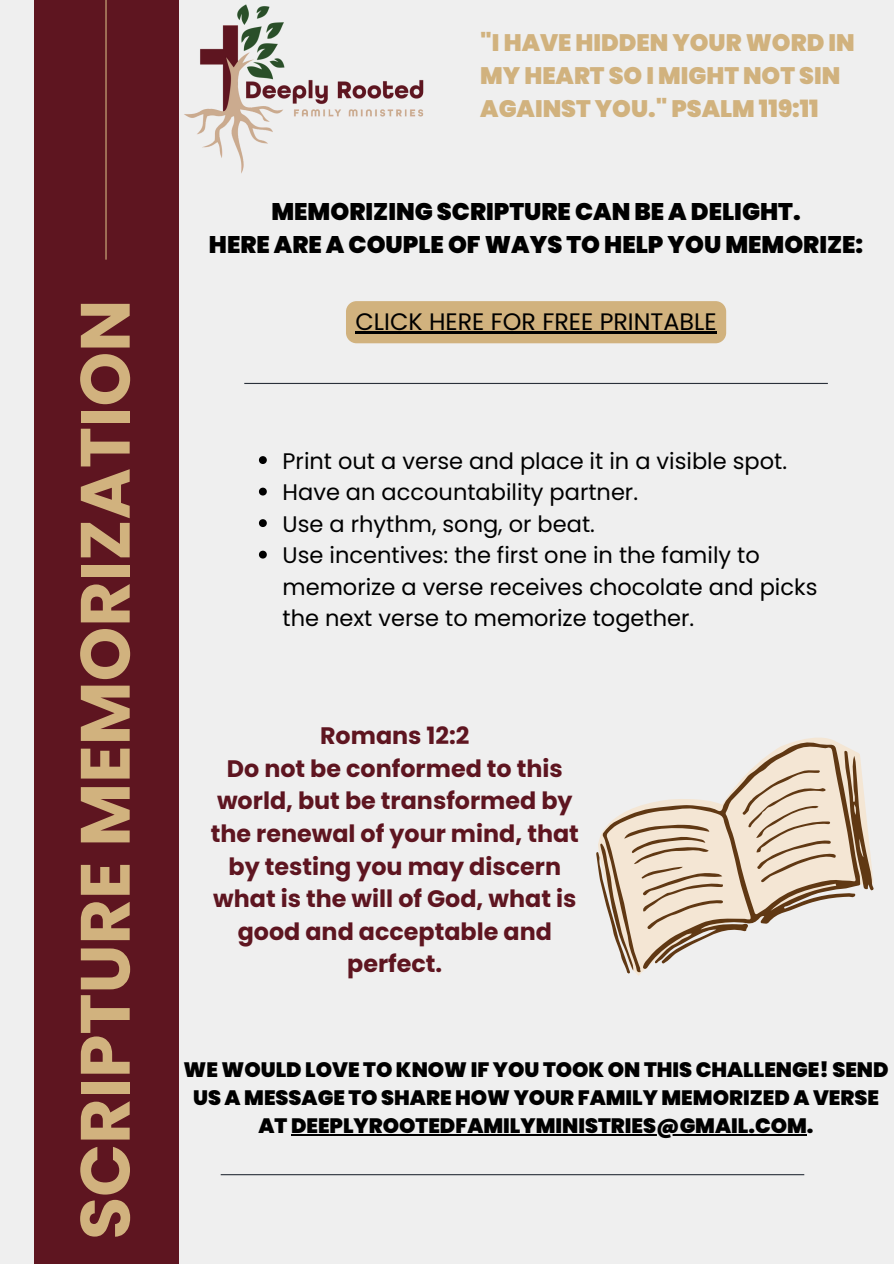
<style>
.page{position:relative;width:894px;height:1264px;background:#fff}
.page>*{position:absolute;margin:0;border:0;box-sizing:border-box;transform-origin:0 0}
.t1{font:700 69.45px "Poppins";color:#d1b27e}
.t2{font:900 24px/32.7px "Poppins";color:#000;text-align:center}
.t3{font:700 23.85px/32.7px "Poppins";color:#5e1520;text-align:center}
.t4{font:900 23.85px/32.7px "Poppins";color:#d1b27e}
.t5{font:23.85px "Poppins";color:#000}
.t6{font:22.5px/31.5px "Poppins";color:#000}
.t7{font:900 20.85px/28.2px "Poppins";color:#000;text-align:center}
</style>
<div class="page">
<div style="left:0;top:0;width:893px;height:1263px;background:#efefef"></div>
<div style="left:34px;top:0;width:144px;height:1263px;background:#5e1520"></div>
<hr style="left:244px;top:383px;width:583px;height:1px;background:#2a313b">
<hr style="left:221px;top:1174px;width:583px;height:1px;background:#2a313b">
<hr style="left:105px;top:0;width:1px;height:260px;background:#d1b27e">
<img style="left:178px;top:0;width:246px;height:181px">
<svg style="left:637px;top:738px;width:211px;height:238px"></svg>
<svg style="left:596px;top:792px;width:128px;height:182px"></svg>
<svg style="left:737px;top:748px;width:137px;height:155px;background:#d5c3af"></svg>
<svg style="left:259px;top:456px;width:8px;height:8px"></svg>
<svg style="left:259px;top:487px;width:8px;height:8px"></svg>
<svg style="left:259px;top:519px;width:8px;height:8px"></svg>
<svg style="left:259px;top:550px;width:8px;height:8px"></svg>
<hr style="left:291px;top:1134px;width:515px;height:1px;background:#000">
<div style="left:346px;top:301px;width:380px;height:42px;background:#d1b27e;border-radius:11px"></div>
<hr style="left:355px;top:332px;width:361px;height:2px;background:#000">
<h1 class="t1" style="left:57px;top:1239px;width:941px;rotate:-90deg">SCRIPTURE MEMORIZATION</h1>
<p class="t4" style="left:480px;top:27px;width:376px">"I HAVE HIDDEN YOUR WORD IN<br>MY HEART SO I MIGHT NOT SIN<br>AGAINST YOU." PSALM 119:11</p>
<p class="t2" style="left:209px;top:196px;width:655px">MEMORIZING SCRIPTURE CAN BE A DELIGHT.<br>HERE ARE A COUPLE OF WAYS TO HELP YOU MEMORIZE:</p>
<h4 class="t5" style="left:355px;top:304px;width:362px">CLICK HERE FOR FREE PRINTABLE</h4>
<h2 class="t6" style="left:282px;top:445px;width:506px">Print out a verse and place it in a visible spot.</h2>
<h2 class="t6" style="left:282px;top:476px;width:357px">Have an accountability partner.</h2>
<h3 class="t6" style="left:282px;top:508px;width:314px">Use a rhythm, song, or beat.</h3>
<p class="t6" style="left:282px;top:539px;width:536px">Use incentives: the first one in the family to memorize a verse receives chocolate and picks the next verse to memorize together.</p>
<p class="t3" style="left:211px;top:719px;width:369px">Romans 12:2<br>Do not be conformed to this world, but be transformed by the renewal of your mind, that by testing you may discern what is the will of God, what is good and acceptable and perfect.</p>
<p class="t7" style="left:183px;top:1055px;width:706px">WE WOULD LOVE TO KNOW IF YOU TOOK ON THIS CHALLENGE! SEND<br>US A MESSAGE TO SHARE HOW YOUR FAMILY MEMORIZED A VERSE<br>AT DEEPLYROOTEDFAMILYMINISTRIES@GMAIL.COM.</p>
</div>
